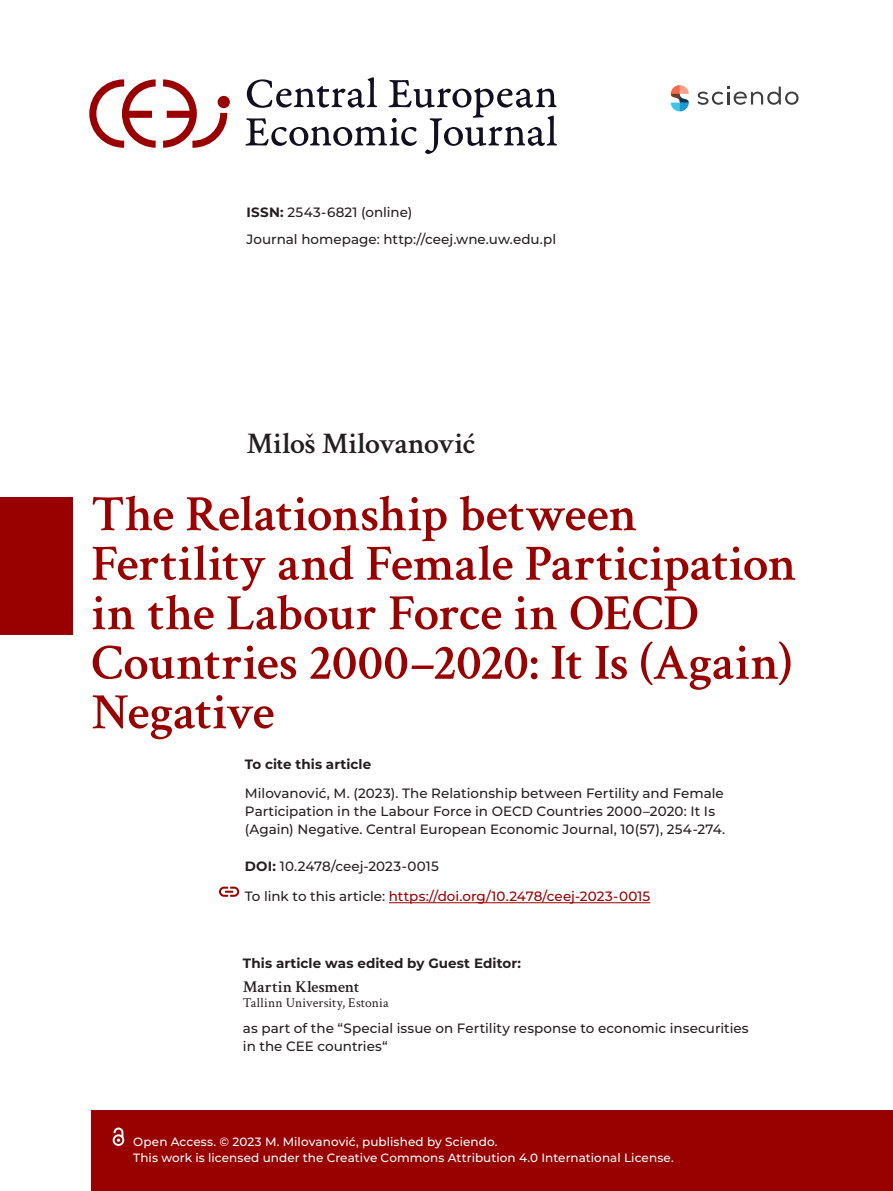
<style>
.page{position:relative;width:893px;height:1191px;background:#fff}
.page>*{position:absolute;margin:0;border:0;box-sizing:border-box;transform-origin:0 0}
.index_head1{font:600 51px/49.5px "Crimson Text";letter-spacing:-.005em;color:#900}
.t1{font:600 30px "Crimson Text";letter-spacing:-.01em;color:#231f20}
.text_in_plus{font:600 16.5px "Crimson Text";color:#231f20}
.citation{font:500 13.5px/18px "Montserrat";color:#231f20}
.text_in_plus-2{font:500 13.5px/18px "Montserrat";color:#231f20}
.citation-2{font:500 13.5px "Montserrat";color:#900}
.text_in_plus-3{font:700 13.5px "Montserrat";letter-spacing:.005em;color:#231f20}
.text_in_plus-4{font:13.5px "Crimson Text";letter-spacing:.015em;color:#231f20}
.citation-3{font:700 13.5px "Montserrat";letter-spacing:.005em;color:#231f20}
.t2{font:500 12px "Montserrat";letter-spacing:.005em;color:#fff}
.s1{font-weight:700}
.s2{color:#231f20}
</style>
<div class="page">
<div style="left:0;top:497px;width:72px;height:137px;background:#900"></div>
<div style="left:91px;top:1110px;width:802px;height:81px;background:#900"></div>
<hr style="left:389px;top:902px;width:261px;height:1px;background:#900">
<svg style="left:671px;top:85px;width:18px;height:26px"></svg>
<svg style="left:697px;top:87px;width:101px;height:18px"></svg>
<svg style="left:113px;top:1127px;width:11px;height:19px"></svg>
<svg style="left:245px;top:77px;width:312px;height:77px"></svg>
<svg style="left:218px;top:96px;width:12px;height:12px"></svg>
<svg style="left:163px;top:79px;width:64px;height:69px"></svg>
<svg style="left:89px;top:79px;width:67px;height:69px"></svg>
<svg style="left:219px;top:886px;width:20px;height:10px"></svg>
<p class="text_in_plus-2" style="left:247px;top:203px;width:167px"><span class="s1">ISSN:</span> 2543-6821 (online)</p>
<p class="text_in_plus-2" style="left:247px;top:229px;width:311px">Journal homepage: http://ceej.wne.uw.edu.pl</p>
<p class="t1" style="left:247px;top:422px;width:230px">Miloš Milovanović</p>
<p class="index_head1" style="left:91px;top:485px;width:707px">The Relationship between<br>Fertility and Female Participation in the Labour Force in OECD<br>Countries 2000–2020: It Is (Again)<br>Negative</p>
<p class="citation-3" style="left:245px;top:755px;width:128px">To cite this article</p>
<p class="citation" style="left:245px;top:783px;width:482px">Milovanović, M. (2023). The Relationship between Fertility and Female<br>Participation in the Labour Force in OECD Countries 2000–2020: It Is (Again) Negative. Central European Economic Journal, 10(57), 254-274.</p>
<p class="citation" style="left:245px;top:857px;width:195px"><span class="s1">DOI:</span> 10.2478/ceej-2023-0015</p>
<p class="citation-2" style="left:245px;top:887px;width:407px"><span class="s2">To link to this article:</span> https://doi.org/10.2478/ceej-2023-0015</p>
<p class="text_in_plus-3" style="left:243px;top:953px;width:280px">This article was edited by Guest Editor:</p>
<p class="text_in_plus" style="left:243px;top:974px;width:118px">Martin Klesment</p>
<p class="text_in_plus-4" style="left:243px;top:993px;width:147px">Tallinn University, Estonia</p>
<p class="text_in_plus-2" style="left:243px;top:1019px;width:507px">as part of the “Special issue on Fertility response to economic insecurities in the CEE countries“</p>
<p class="t2" style="left:133px;top:1132px;width:366px">Open Access. © 2023 M. Milovanović, published by Sciendo.</p>
<p class="t2" style="left:133px;top:1149px;width:542px">This work is licensed under the Creative Commons Attribution 4.0 International License.</p>
</div>
